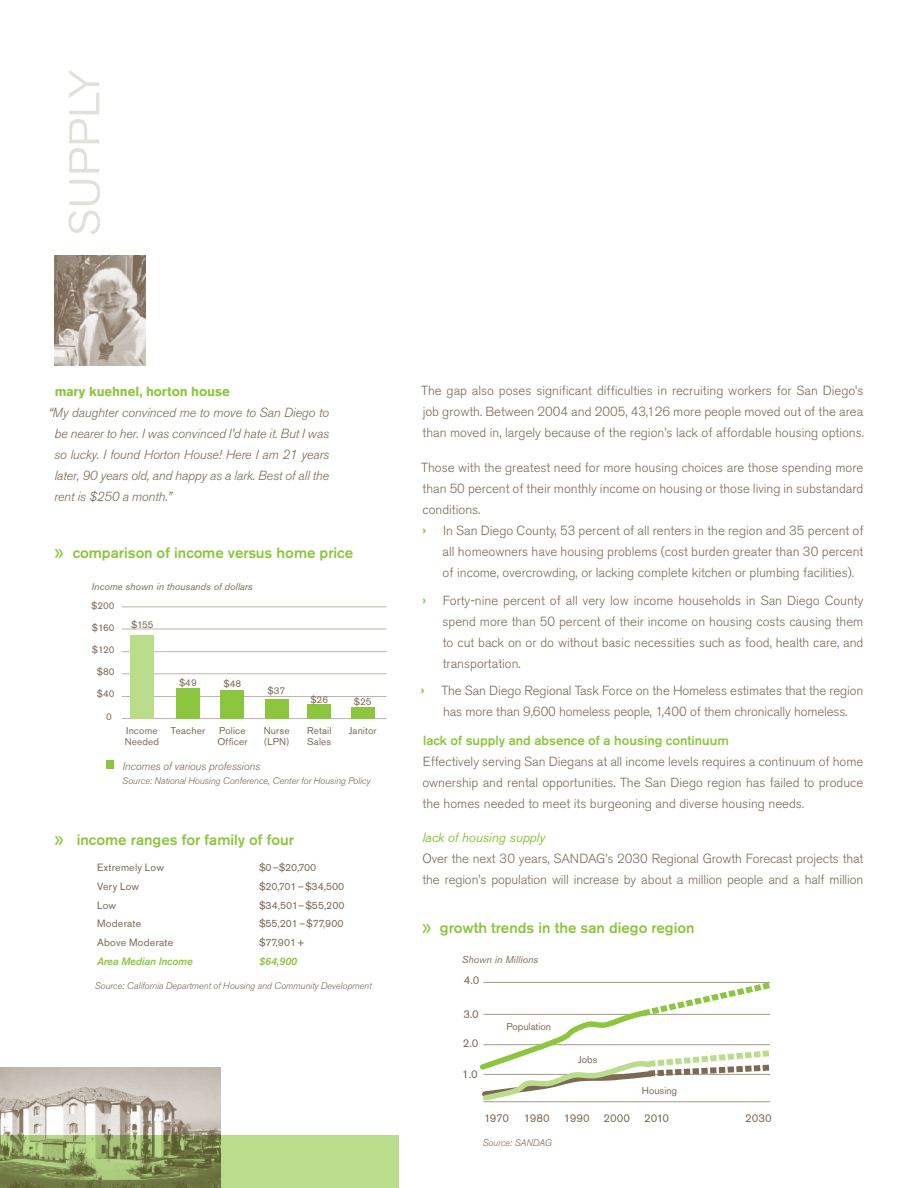
<style>
.page{position:relative;width:918px;height:1188px;background:#fff}
.page>*{position:absolute;margin:0;border:0;box-sizing:border-box;transform-origin:0 0}
.t1{font:60px "Akzidenz Grotesk BE Light SC";letter-spacing:-.01em;color:#e3e0db}
.t2{font:27px "Akzidenz Grotesk BE Light SC";color:#8cc63f}
.t3{font:500 15px "Akzidenz Grotesk BE";color:#8cc63f}
.t4{font:700 14.25px "Akzidenz Grotesk BE";color:#8cc63f}
.t5{font:300 13.2px/21px "Akzidenz Grotesk BE";color:#7c6a55;text-align:justify}
.t6{font:italic 300 13.2px/21px "Akzidenz Grotesk BE";letter-spacing:-.015em;color:#7c6a55;text-align:justify}
.t7{font:500 13.2px "Akzidenz Grotesk BE";color:#8cc63f}
.t8{font:700 13.2px "Akzidenz Grotesk BE";color:#8cc63f}
.t9{font:italic 13.2px "Akzidenz Grotesk BE";letter-spacing:-.01em;color:#8cc63f}
.t10{font:11.4px "Akzidenz Grotesk BE";color:#7c6a55}
.t11{font:italic 300 11.1px "Akzidenz Grotesk BE";letter-spacing:-.01em;color:#7c6a55}
.t12{font:10.5px "Akzidenz Grotesk BE";letter-spacing:.01em;color:#7c6a55}
.t13{font:10.5px "Akzidenz Grotesk BE";letter-spacing:-.01em;color:#7c6a55}
.t14{font:italic 500 10.5px "Akzidenz Grotesk BE";letter-spacing:-.01em;color:#8cc63f}
.t15{font:9.9px/11.1px "Akzidenz Grotesk BE";letter-spacing:.015em;color:#7c6a55}
.t16{font:italic 9.9px "Akzidenz Grotesk BE";color:#7c6a55}
.t17{font:italic 300 9.6px "Akzidenz Grotesk BE";letter-spacing:-.01em;color:#7c6a55}
.s1{font-family:"Akzidenz Grotesk BE Light SC";font-weight:400;font-size:27px}
</style>
<div class="page">
<hr style="left:122px;top:696px;width:264px;height:1px;background:#bdb4aa">
<hr style="left:122px;top:673px;width:264px;height:1px;background:#bdb4aa">
<hr style="left:122px;top:651px;width:264px;height:1px;background:#bdb4aa">
<hr style="left:122px;top:629px;width:264px;height:1px;background:#bdb4aa">
<hr style="left:122px;top:607px;width:264px;height:1px;background:#bdb4aa">
<hr style="left:122px;top:718px;width:264px;height:1px;background:#bdb4aa">
<div style="left:130px;top:636px;width:24px;height:83px;background:#badd8c"></div>
<div style="left:220px;top:690px;width:24px;height:29px;background:#8cc63f"></div>
<div style="left:265px;top:699px;width:24px;height:20px;background:#8cc63f"></div>
<div style="left:307px;top:704px;width:24px;height:15px;background:#8cc63f"></div>
<div style="left:351px;top:707px;width:24px;height:12px;background:#8cc63f"></div>
<div style="left:176px;top:688px;width:24px;height:31px;background:#8cc63f"></div>
<div style="left:107px;top:760px;width:7px;height:9px;background:#8cc63f"></div>
<img style="left:0;top:1067px;width:220px;height:69px">
<img style="left:55px;top:256px;width:91px;height:109px">
<svg style="left:0;top:1136px;width:399px;height:52px;background:#9cb46e"></svg>
<svg style="left:479px;top:982px;width:292px;height:121px"></svg>
<h1 class="t1" style="left:45px;top:236px;width:169px;rotate:-90deg">supply</h1>
<p class="t8" style="left:55px;top:384px;width:177px">mary kuehnel, horton house</p>
<p class="t6" style="left:54px;top:402px;width:277px;text-indent:-6px">“My daughter convinced me to move to San Diego to be nearer to her. I was convinced I’d hate it. But I was so lucky. I found Horton House! Here I am 21 years later, 90 years old, and happy as a lark. Best of all the rent is $250 a month.”</p>
<p class="t3" style="left:54px;top:543px;width:301px"><span class="s1">»</span> comparison of income versus home price</p>
<p class="t16" style="left:92px;top:580px;width:163px">Income shown in thousands of dollars</p>
<p class="t15" style="left:91px;top:600px;width:25px">$200</p>
<p class="t15" style="left:92px;top:622px;width:24px">$160</p>
<p class="t15" style="left:131px;top:619px;width:24px">$155</p>
<p class="t15" style="left:92px;top:644px;width:24px">$120</p>
<p class="t15" style="left:97px;top:666px;width:19px">$80</p>
<p class="t15" style="left:97px;top:688px;width:19px">$40</p>
<p class="t15" style="left:106px;top:711px;width:7px">0</p>
<p class="t15" style="left:179px;top:677px;width:19px">$49</p>
<p class="t15" style="left:224px;top:678px;width:19px">$48</p>
<p class="t15" style="left:268px;top:685px;width:19px">$37</p>
<p class="t15" style="left:310px;top:694px;width:19px">$26</p>
<p class="t15" style="left:354px;top:696px;width:19px">$25</p>
<p class="t15" style="left:125px;top:725px;width:36px">Income<br>Needed</p>
<p class="t15" style="left:217px;top:725px;width:32px">Police<br>Officer</p>
<p class="t15" style="left:264px;top:725px;width:27px">Nurse</p>
<p class="t15" style="left:349px;top:725px;width:29px">Janitor</p>
<p class="t15" style="left:171px;top:725px;width:36px">Teacher</p>
<p class="t15" style="left:264px;top:736px;width:28px">(LPN)</p>
<p class="t15" style="left:307px;top:725px;width:26px">Retail<br>Sales</p>
<p class="t11" style="left:123px;top:760px;width:139px">Incomes of various professions</p>
<p class="t17" style="left:122px;top:775px;width:250px">Source: National Housing Conference, Center for Housing Policy</p>
<h2 class="t2" style="left:54px;top:824px;width:12px">»</h2>
<p class="t3" style="left:77px;top:830px;width:219px">income ranges for family of four</p>
<p class="t12" style="left:97px;top:861px;width:69px">Extremely Low</p>
<p class="t12" style="left:259px;top:861px;width:59px">$0–$20,700</p>
<p class="t12" style="left:97px;top:880px;width:44px">Very Low</p>
<p class="t13" style="left:259px;top:880px;width:87px">$20,701–$34,500</p>
<p class="t12" style="left:97px;top:899px;width:21px">Low</p>
<p class="t13" style="left:259px;top:899px;width:87px">$34,501–$55,200</p>
<p class="t12" style="left:97px;top:917px;width:46px">Moderate</p>
<p class="t13" style="left:259px;top:917px;width:86px">$55,201–$77,900</p>
<p class="t12" style="left:97px;top:936px;width:78px">Above Moderate</p>
<p class="t12" style="left:259px;top:936px;width:47px">$77,901+</p>
<p class="t14" style="left:97px;top:955px;width:97px">Area Median Income</p>
<p class="t14" style="left:259px;top:955px;width:40px">$64,900</p>
<p class="t17" style="left:95px;top:980px;width:278px">Source: California Department of Housing and Community Development</p>
<p class="t5" style="left:421px;top:380px;width:444px">The gap also poses significant difficulties in recruiting workers for San Diego’s job growth. Between 2004 and 2005, 43,126 more people moved out of the area than moved in, largely because of the region’s lack of affordable housing options.</p>
<p class="t5" style="left:421px;top:457px;width:444px">Those with the greatest need for more housing choices are those spending more than 50 percent of their monthly income on housing or those living in substandard conditions.</p>
<p class="t5" style="left:443px;top:520px;width:422px">In San Diego County, 53 percent of all renters in the region and 35 percent of all homeowners have housing problems (cost burden greater than 30 percent of income, overcrowding, or lacking complete kitchen or plumbing facilities).</p>
<p class="t5" style="left:443px;top:590px;width:422px">Forty-nine percent of all very low income households in San Diego County spend more than 50 percent of their income on housing costs causing them to cut back on or do without basic necessities such as food, health care, and transportation.</p>
<p class="t5" style="left:441px;top:680px;width:423px">The San Diego Regional Task Force on the Homeless estimates that the region has more than 9,600 homeless people, 1,400 of them chronically homeless.</p>
<p class="t7" style="left:423px;top:732px;width:307px">lack of supply and absence of a housing continuum</p>
<p class="t5" style="left:422px;top:751px;width:442px">Effectively serving San Diegans at all income levels requires a continuum of home ownership and rental opportunities. The San Diego region has failed to produce the homes needed to meet its burgeoning and diverse housing needs.</p>
<p class="t9" style="left:422px;top:830px;width:125px">lack of housing supply</p>
<p class="t5" style="left:423px;top:848px;width:442px">Over the next 30 years, SANDAG’s 2030 Regional Growth Forecast projects that the region’s population will increase by about a million people and a half million</p>
<p class="t4" style="left:423px;top:522px;width:5px">›</p>
<p class="t4" style="left:423px;top:591px;width:5px">›</p>
<p class="t4" style="left:421px;top:682px;width:5px">›</p>
<p class="t3" style="left:422px;top:918px;width:274px"><span class="s1">»</span> growth trends in the san diego region</p>
<p class="t16" style="left:462px;top:953px;width:78px">Shown in Millions</p>
<p class="t10" style="left:464px;top:974px;width:17px">4.0</p>
<p class="t10" style="left:463px;top:1007px;width:17px">3.0</p>
<p class="t10" style="left:463px;top:1036px;width:17px">2.0</p>
<p class="t10" style="left:462px;top:1067px;width:17px">1.0</p>
<p class="t15" style="left:506px;top:1021px;width:46px">Population</p>
<p class="t15" style="left:578px;top:1054px;width:21px">Jobs</p>
<p class="t15" style="left:642px;top:1085px;width:37px">Housing</p>
<p class="t10" style="left:484px;top:1111px;width:26px">1970</p>
<p class="t10" style="left:524px;top:1111px;width:108px">1980 1990 2000</p>
<p class="t10" style="left:644px;top:1111px;width:27px">2010</p>
<p class="t10" style="left:745px;top:1111px;width:28px">2030</p>
<p class="t17" style="left:483px;top:1137px;width:71px">Source: SANDAG</p>
</div>
